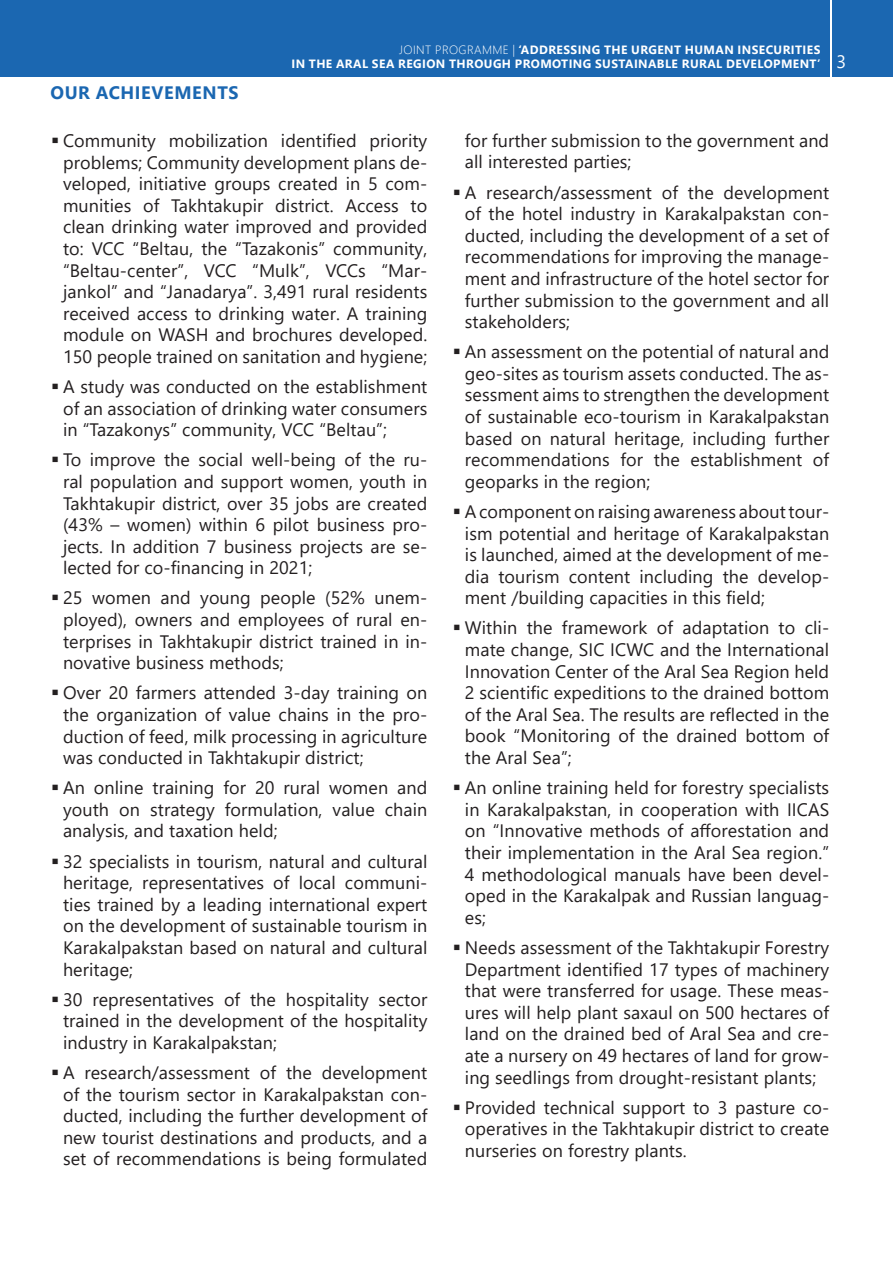
<style>
.page{position:relative;width:893px;height:1263px;background:#fff}
.page>*{position:absolute;margin:0;border:0;box-sizing:border-box;transform-origin:0 0}
.t1{font:18px/21.6px "Segoe UI";letter-spacing:.005em;color:#231f20;text-align:justify}
.t2{font:700 18px "Segoe UI";letter-spacing:.035em;color:#1b67b1}
.t3{font:700 12px/14.4px "Segoe UI";letter-spacing:.035em;color:#fff}
.s1{font-weight:300}
.s2{font-weight:400;font-size:18px}
</style>
<div class="page">
<div style="left:0;top:0;width:829px;height:77px;background:#1b67b1"></div>
<div style="left:832px;top:0;width:61px;height:77px;background:#1b67b1"></div>
<p class="t3" style="left:291px;top:41px;width:556px;text-indent:108px"><span class="s1">JOINT PROGRAMME |</span> ‘ADDRESSING THE URGENT HUMAN INSECURITIES<br>IN THE ARAL SEA REGION THROUGH PROMOTING SUSTAINABLE RURAL DEVELOPMENT’ <span class="s2">3</span></p>
<p class="t2" style="left:50px;top:76px;width:190px">OUR ACHIEVEMENTS</p>
<p class="t1" style="left:63px;top:128px;width:366px">Community mobilization identified priority problems; Community development plans de&shy;veloped, initiative groups created in 5 com&shy;munities of Takhtakupir district. Access to clean drinking water improved and provided to: VCC “Beltau, the “Tazakonis” community, “Beltau-center”, VCC “Mulk”, VCCs “Mar&shy;jankol” and “Janadarya”. 3,491 rural residents received access to drinking water. A training module on WASH and brochures developed.<br>150 people trained on sanitation and hygiene;</p>
<p class="t1" style="left:63px;top:374px;width:366px">A study was conducted on the establishment of an association of drinking water consumers in “Tazakonys” community, VCC “Beltau”;</p>
<p class="t1" style="left:63px;top:447px;width:366px">To improve the social well-being of the ru&shy;ral population and support women, youth in Takhtakupir district, over 35 jobs are created (43% – women) within 6 pilot business pro&shy;jects. In addition 7 business projects are se&shy;lected for co-financing in 2021;</p>
<p class="t1" style="left:63px;top:586px;width:366px">25 women and young people (52% unem&shy;ployed), owners and employees of rural en&shy;terprises in Takhtakupir district trained in in&shy;novative business methods;</p>
<p class="t1" style="left:63px;top:680px;width:366px">Over 20 farmers attended 3-day training on the organization of value chains in the pro&shy;duction of feed, milk processing in agriculture was conducted in Takhtakupir district;</p>
<p class="t1" style="left:63px;top:775px;width:366px">An online training for 20 rural women and youth on strategy formulation, value chain analysis, and taxation held;</p>
<p class="t1" style="left:63px;top:849px;width:366px">32 specialists in tourism, natural and cultural heritage, representatives of local communi&shy;ties trained by a leading international expert on the development of sustainable tourism in Karakalpakstan based on natural and cultural heritage;</p>
<p class="t1" style="left:63px;top:987px;width:366px">30 representatives of the hospitality sector trained in the development of the hospitality industry in Karakalpakstan;</p>
<p class="t1" style="left:63px;top:1060px;width:366px">A research/assessment of the development of the tourism sector in Karakalpakstan con&shy;ducted, including the further development of new tourist destinations and products, and a set of recommendations is being formulated</p>
<p class="t1" style="left:465px;top:128px;width:366px">for further submission to the government and all interested parties;</p>
<p class="t1" style="left:465px;top:180px;width:366px">A research/assessment of the development of the hotel industry in Karakalpakstan con&shy;ducted, including the development of a set of recommendations for improving the manage&shy;ment and infrastructure of the hotel sector for further submission to the government and all stakeholders;</p>
<p class="t1" style="left:465px;top:339px;width:366px">An assessment on the potential of natural and geo-sites as tourism assets conducted. The as&shy;sessment aims to strengthen the development of sustainable eco-tourism in Karakalpakstan based on natural heritage, including further recommendations for the establishment of geoparks in the region;</p>
<p class="t1" style="left:465px;top:499px;width:366px">A component on raising awareness about tour&shy;ism potential and heritage of Karakalpakstan is launched, aimed at the development of me&shy;dia tourism content including the develop&shy;ment /building capacities in this field;</p>
<p class="t1" style="left:465px;top:616px;width:366px">Within the framework of adaptation to cli&shy;mate change, SIC ICWC and the International Innovation Center of the Aral Sea Region held 2 scientific expeditions to the drained bottom of the Aral Sea. The results are reflected in the book “Monitoring of the drained bottom of the Aral Sea”;</p>
<p class="t1" style="left:465px;top:775px;width:366px">An online training held for forestry specialists in Karakalpakstan, in cooperation with IICAS on “Innovative methods of afforestation and their implementation in the Aral Sea region.” 4 methodological manuals have been devel&shy;oped in the Karakalpak and Russian languag&shy;es;</p>
<p class="t1" style="left:465px;top:935px;width:366px">Needs assessment of the Takhtakupir Forestry Department identified 17 types of machinery that were transferred for usage. These meas&shy;ures will help plant saxaul on 500 hectares of land on the drained bed of Aral Sea and cre&shy;ate a nursery on 49 hectares of land for grow&shy;ing seedlings from drought-resistant plants;</p>
<p class="t1" style="left:465px;top:1095px;width:366px">Provided technical support to 3 pasture co&shy;operatives in the Takhtakupir district to create nurseries on forestry plants.</p>
</div>
